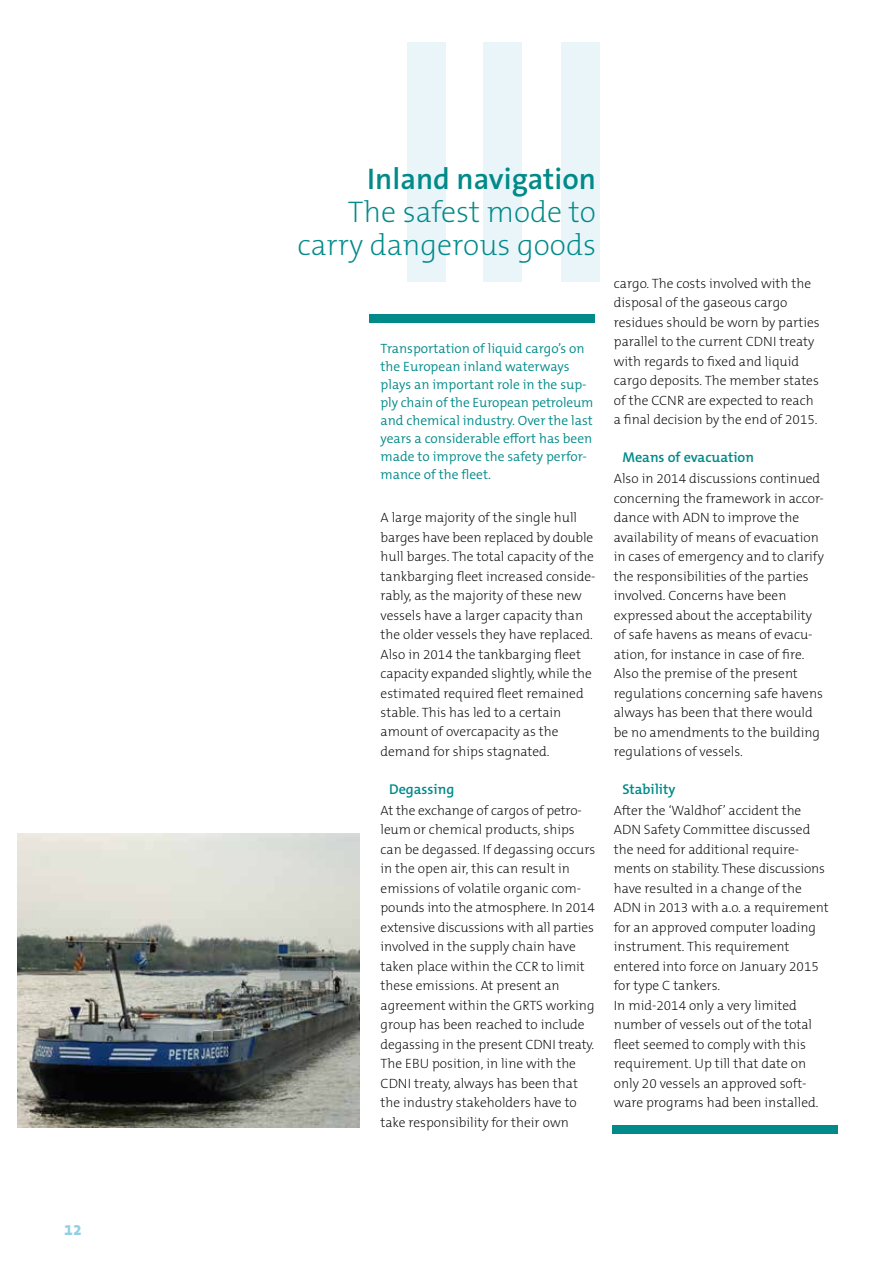
<style>
.page{position:relative;width:893px;height:1263px;background:#fff}
.page>*{position:absolute;margin:0;border:0;box-sizing:border-box;transform-origin:0 0}
.t1{font:200 30px/33px "The Mix B W2";color:#008a89;text-align:right}
.t2{font:600 30px "The Sans B W6";color:#008a89}
.t3{font:700 18px "Vista Sans OT";color:#8fd1e3}
.t4{font:600 14.25px "The Mix B W6";color:#008a89}
.t5{font:200 13.5px/19.5px "The Mix B W2";color:#000}
.t6{font:300 13.5px/18px "The Mix B W4";color:#008a89}
</style>
<div class="page">
<div style="left:407px;top:43px;width:39px;height:239px;background:#eaf5fa"></div>
<div style="left:484px;top:43px;width:38px;height:239px;background:#eaf5fa"></div>
<div style="left:561px;top:43px;width:38px;height:239px;background:#eaf5fa"></div>
<div style="left:612px;top:1125px;width:226px;height:8px;background:#008a89"></div>
<div style="left:369px;top:315px;width:225px;height:8px;background:#008a89"></div>
<img style="left:17px;top:833px;width:342px;height:295px">
<h2 class="t3" style="left:64px;top:1219px;width:19px">12</h2>
<h1 class="t2" style="left:367px;top:159px;width:230px">Inland navigation</h1>
<h1 class="t1" style="left:297px;top:195px;width:300px">The safest mode to carry dangerous goods</h1>
<p class="t6" style="left:381px;top:340px;width:214px">Transportation of liquid cargo’s on the European inland waterways plays an important role in the sup&shy;ply chain of the European petroleum and chemical industry. Over the last years a considerable effort has been made to improve the safety perfor&shy;mance of the fleet.</p>
<p class="t5" style="left:381px;top:508px;width:216px">A large majority of the single hull barges have been replaced by double hull barges. The total capacity of the tankbarging fleet increased conside&shy;rably, as the majority of these new vessels have a larger capacity than the older vessels they have replaced.<br>Also in 2014 the tankbarging fleet capacity expanded slightly, while the estimated required fleet remained stable. This has led to a certain amount of overcapacity as the demand for ships stagnated.</p>
<p class="t4" style="left:389px;top:780px;width:67px">Degassing</p>
<p class="t5" style="left:381px;top:800px;width:216px">At the exchange of cargos of petro&shy;leum or chemical products, ships can be degassed. If degassing occurs in the open air, this can result in emissions of volatile organic com&shy;pounds into the atmosphere. In 2014 extensive discussions with all parties involved in the supply chain have taken place within the CCR to limit these emissions. At present an agreement within the GRTS working group has been reached to include degassing in the present CDNI treaty.<br>The EBU position, in line with the CDNI treaty, always has been that the industry stakeholders have to take responsibility for their own</p>
<p class="t5" style="left:614px;top:274px;width:207px">cargo. The costs involved with the disposal of the gaseous cargo residues should be worn by parties parallel to the current CDNI treaty with regards to fixed and liquid cargo deposits. The member states of the CCNR are expected to reach a final decision by the end of 2015.</p>
<p class="t4" style="left:622px;top:448px;width:133px">Means of evacuation</p>
<p class="t5" style="left:614px;top:469px;width:212px">Also in 2014 discussions continued concerning the framework in accor&shy;dance with ADN to improve the availability of means of evacuation in cases of emergency and to clarify the responsibilities of the parties involved. Concerns have been expressed about the acceptability of safe havens as means of evacu&shy;ation, for instance in case of fire.<br>Also the premise of the present regulations concerning safe havens always has been that there would be no amendments to the building regulations of vessels.</p>
<p class="t4" style="left:622px;top:780px;width:54px">Stability</p>
<p class="t5" style="left:614px;top:800px;width:216px">After the ‘Waldhof’ accident the<br>ADN Safety Committee discussed the need for additional require&shy;ments on stability. These discussions have resulted in a change of the<br>ADN in 2013 with a.o. a requirement for an approved computer loading instrument. This requirement entered into force on January 2015 for type C tankers.<br>In mid-2014 only a very limited number of vessels out of the total fleet seemed to comply with this requirement. Up till that date on only 20 vessels an approved soft&shy;ware programs had been installed.</p>
</div>
